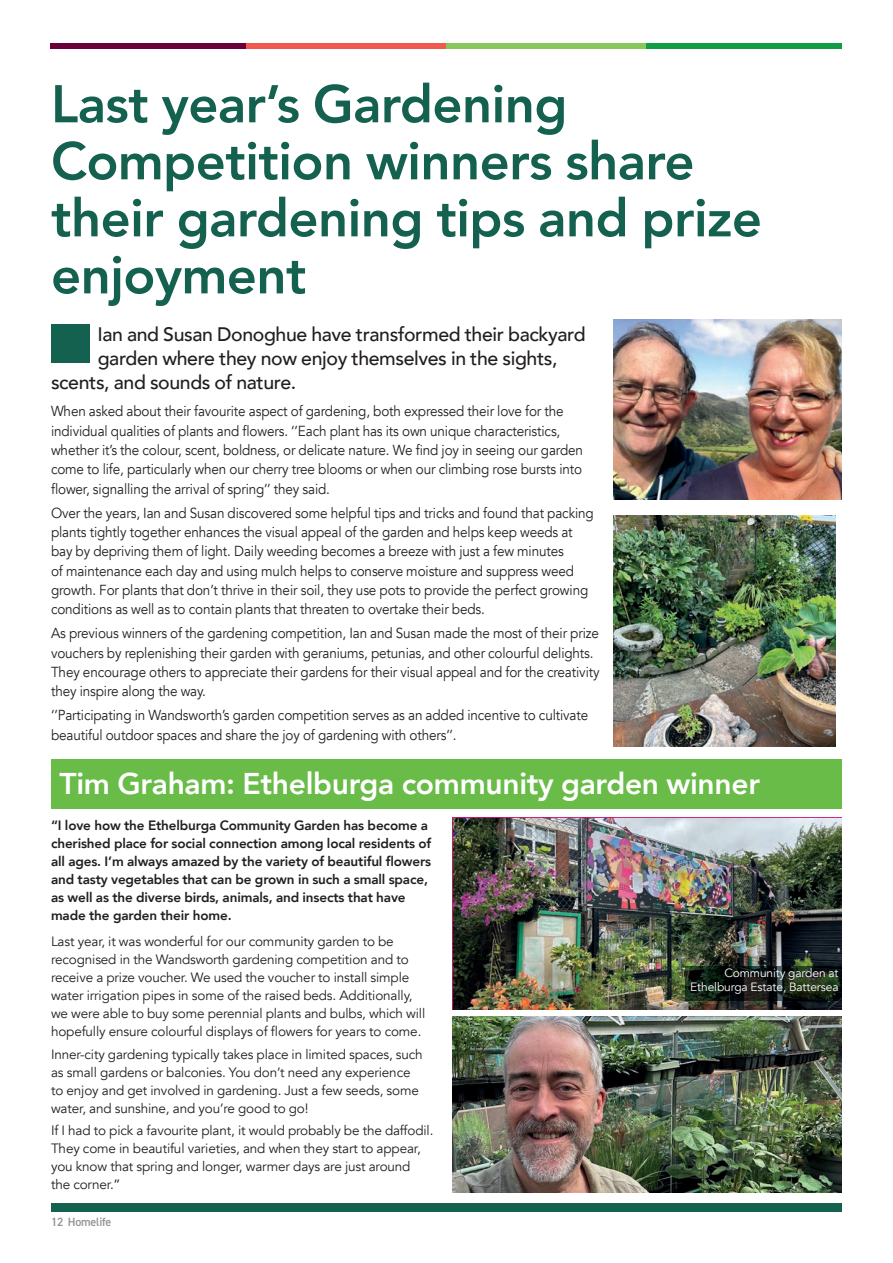
<style>
.page{position:relative;width:893px;height:1263px;background:#fff}
.page>*{position:absolute;margin:0;border:0;box-sizing:border-box;transform-origin:0 0}
.t1{font:800 52.5px/57px "Avenir";letter-spacing:-.01em;color:#15614f}
.t2{font:800 30px "Avenir";letter-spacing:-.01em;color:#fff}
.t3{font:500 19.5px "Avenir";letter-spacing:-.02em;color:#231f20}
.t4{font:14.55px/19.4px "Avenir";letter-spacing:-.01em;color:#231f20;scale:.93 1}
.t5{font:13.5px/18px "Avenir";letter-spacing:-.01em;color:#231f20}
.t6{font:800 13.5px/18px "Avenir";letter-spacing:-.01em;color:#231f20}
.t7{font:12px/13.5px "Avenir";letter-spacing:-.01em;color:#fff;text-align:right}
.t8{font:600 12px "DIN2014";letter-spacing:-.02em;color:#939598}
.s1{font-style:inherit}
</style>
<div class="page">
<div style="left:51px;top:759px;width:791px;height:50px;background:#68bc47"></div>
<div style="left:51px;top:325px;width:38px;height:38px;background:#15614f"></div>
<div style="left:51px;top:1203px;width:791px;height:9px;background:#15614f"></div>
<img style="left:453px;top:818px;width:389px;height:192px">
<img style="left:614px;top:320px;width:228px;height:180px">
<img style="left:685px;top:966px;width:157px;height:34px">
<img style="left:453px;top:1016px;width:389px;height:177px">
<img style="left:614px;top:515px;width:222px;height:231px">
<div style="left:50px;top:43px;width:196px;height:5px;background:#6a003a"></div>
<div style="left:51px;top:43px;width:196px;height:5px;background:#6a003a"></div>
<div style="left:247px;top:43px;width:200px;height:5px;background:#f0594d"></div>
<div style="left:447px;top:43px;width:200px;height:5px;background:#88c75a"></div>
<div style="left:647px;top:43px;width:195px;height:5px;background:#119c46"></div>
<h1 class="t1" style="left:51px;top:76px;width:712px">Last year’s Gardening<br>Competition winners share their gardening tips and prize enjoyment</h1>
<h3 class="t3" style="left:97px;top:317px;width:490px">Ian and Susan Donoghue have transformed their backyard</h3>
<h3 class="t3" style="left:98px;top:341px;width:461px">garden where they now enjoy themselves in the sights,</h3>
<h3 class="t3" style="left:51px;top:365px;width:247px">scents, and sounds of nature.</h3>
<p class="t4" style="left:51px;top:402px;width:574px">When asked about their favourite aspect of gardening, both expressed their love for the individual qualities of plants and flowers. ‘’Each plant has its own unique characteristics, whether it’s the colour, scent, boldness, or delicate nature. We find joy in seeing our garden come to life, particularly when our cherry tree blooms or when our climbing rose bursts into flower, signalling the arrival of spring’’ they said.</p>
<p class="t4" style="left:51px;top:503px;width:585px">Over the years, Ian and Susan discovered some helpful tips and tricks and found that packing plants tightly together enhances the visual appeal of the garden and helps keep weeds at bay by depriving them of light. Daily weeding becomes a breeze with just a few minutes<br>of maintenance each day and using mulch helps to conserve moisture and suppress weed growth. For plants that don’t thrive in their soil, they use pots to provide the perfect growing conditions as well as to contain plants that threaten to overtake their beds.</p>
<p class="t4" style="left:51px;top:624px;width:591px">As previous winners of the gardening competition, Ian and Susan made the most of their prize vouchers by replenishing their garden with geraniums, petunias, and other colourful delights.<br>They encourage others to appreciate their gardens for their visual appeal and for the creativity they inspire along the way.</p>
<p class="t4" style="left:51px;top:706px;width:579px">‘’Participating in Wandsworth’s garden competition serves as an added incentive to cultivate beautiful outdoor spaces and share the joy of gardening with others’’.</p>
<h2 class="t2" style="left:60px;top:761px;width:702px">Tim Graham: Ethelburga community garden winner</h2>
<p class="t6" style="left:51px;top:816px;width:382px">“I love how the Ethelburga Community Garden has become a cherished place for social connection among local residents of all ages. I’m always amazed by the variety of beautiful flowers and tasty vegetables that can be grown in such a small space, as well as the diverse birds, animals, and insects that have made the garden their home.</p>
<p class="t5" style="left:51px;top:933px;width:376px">Last year, it was wonderful for our community garden to be recognised in the Wandsworth gardening competition and to receive a prize voucher. We used the voucher to install simple water irrigation pipes in some of the raised beds. Additionally, we were able to buy some perennial plants and bulbs, which will hopefully ensure colourful displays of flowers for years to come.</p>
<p class="t5" style="left:51px;top:1045px;width:373px">Inner-city gardening typically takes place in limited spaces, such as small gardens or balconies. You don’t need any experience to enjoy and get involved in gardening. Just a few seeds, some water, and sunshine, and you’re good to go!</p>
<p class="t5" style="left:51px;top:1121px;width:384px">If I had to pick a favourite plant, it would probably be the daffodil.<br>They come in beautiful varieties, and when they start to appear, you know that spring and longer, warmer days are just around<br>the corner.<span class="s1">”</span></p>
<p class="t8" style="left:51px;top:1214px;width:62px">12 Homelife</p>
<p class="t7" style="left:690px;top:967px;width:150px">Community garden at<br>Ethelburga Estate, Battersea</p>
</div>
